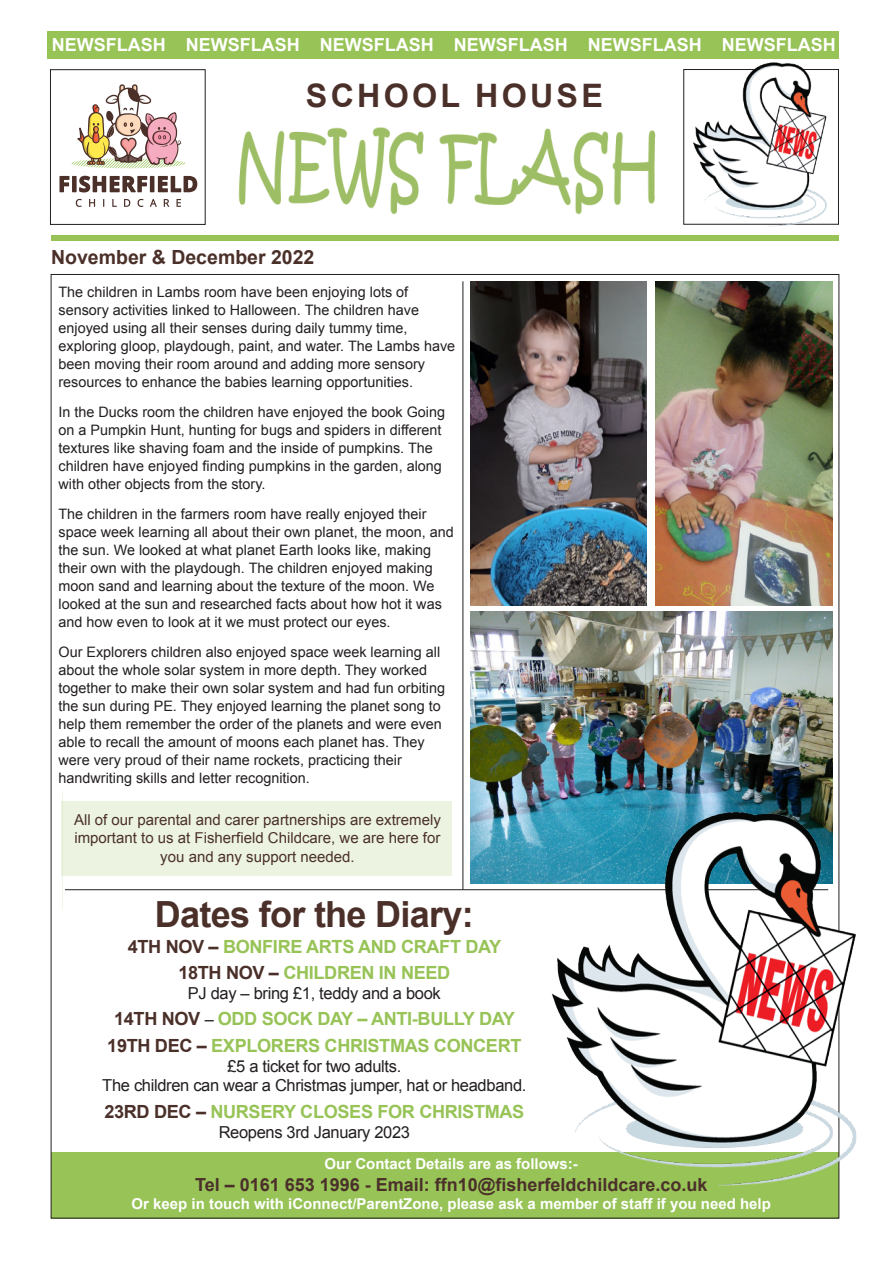
<style>
.page{position:relative;width:893px;height:1263px;background:#fff}
.page>*{position:absolute;margin:0;border:0;box-sizing:border-box;transform-origin:0 0}
.t1{font:700 36px "Arial";letter-spacing:-.02em;color:#4b302a}
.t2{font:700 32.25px "Arial";letter-spacing:.1em;color:#4b302a}
.t3{font:700 19.5px "Arial";color:#4b302a}
.t4{font:700 18.15px/26.4px "Arial";letter-spacing:-.02em;color:#97c357;text-align:center}
.t5{font:700 18px "Arial";color:#fff}
.t6{font:700 18px "Arial";color:#4b302a}
.t7{font:16.5px/19.8px "Arial";letter-spacing:-.02em;color:#231f20;text-align:center}
.t8{font:15px/18.6px "Arial";color:#4b302a;text-align:center}
.t9{font:700 15px "Arial";color:#fff}
.t10{font:14.4px/18px "Arial";color:#231f20}
.s1{color:#4b302a}
.s2{font-weight:400;font-size:16.5px;color:#231f20}
</style>
<div class="page">
<div style="left:61px;top:801px;width:390px;height:75px;background:#ecf4e1"></div>
<img style="left:470px;top:612px;width:362px;height:271px">
<div style="left:51px;top:1152px;width:788px;height:66px;background:#97c357"></div>
<div style="left:51px;top:235px;width:788px;height:6px;background:#97c357"></div>
<div style="left:48px;top:31px;width:791px;height:28px;background:#97c357"></div>
<svg style="left:59px;top:176px;width:10px;height:16px"></svg>
<div style="left:72px;top:176px;width:5px;height:16px;background:#4b302a"></div>
<svg style="left:79px;top:176px;width:68px;height:16px"></svg>
<hr style="left:150px;top:176px;width:4px;height:16px;background:#4b302a">
<svg style="left:158px;top:176px;width:39px;height:16px"></svg>
<svg style="left:76px;top:199px;width:6px;height:8px"></svg>
<svg style="left:89px;top:199px;width:6px;height:8px"></svg>
<svg style="left:112px;top:199px;width:5px;height:8px"></svg>
<svg style="left:124px;top:199px;width:6px;height:8px"></svg>
<svg style="left:138px;top:199px;width:6px;height:8px"></svg>
<svg style="left:150px;top:199px;width:7px;height:8px"></svg>
<svg style="left:164px;top:199px;width:5px;height:8px"></svg>
<svg style="left:176px;top:199px;width:5px;height:8px"></svg>
<svg style="left:71px;top:84px;width:115px;height:84px"></svg>
<div style="left:50px;top:69px;width:156px;height:156px;border:1px solid #231f20"></div>
<div style="left:683px;top:69px;width:156px;height:156px;border:1px solid #231f20"></div>
<img style="left:689px;top:62px;width:143px;height:165px">
<img style="left:238px;top:127px;width:418px;height:88px">
<hr style="left:65px;top:889px;width:763px;height:1px;background:#231f20">
<img style="left:543px;top:793px;width:314px;height:402px">
<hr style="left:463px;top:281px;width:1px;height:609px;background:#231f20">
<img style="left:470px;top:281px;width:177px;height:324px">
<img style="left:656px;top:281px;width:176px;height:324px">
<p class="t5" style="left:52px;top:33px;width:785px">NEWSFLASH NEWSFLASH NEWSFLASH NEWSFLASH NEWSFLASH NEWSFLASH</p>
<h2 class="t2" style="left:306px;top:74px;width:298px">SCHOOL HOUSE</h2>
<h3 class="t3" style="left:51px;top:244px;width:265px">November &amp; December 2022</h3>
<p class="t10" style="left:58px;top:283px;width:398px">The children in Lambs room have been enjoying lots of sensory activities linked to Halloween. The children have enjoyed using all their senses during daily tummy time, exploring gloop, playdough, paint, and water. The Lambs have been moving their room around and adding more sensory resources to enhance the babies learning opportunities.</p>
<p class="t10" style="left:58px;top:403px;width:388px">In the Ducks room the children have enjoyed the book Going on a Pumpkin Hunt, hunting for bugs and spiders in different textures like shaving foam and the inside of pumpkins. The children have enjoyed finding pumpkins in the garden, along with other objects from the story.</p>
<p class="t10" style="left:58px;top:505px;width:397px">The children in the farmers room have really enjoyed their space week learning all about their own planet, the moon, and the sun. We looked at what planet Earth looks like, making their own with the playdough. The children enjoyed making moon sand and learning about the texture of the moon. We looked at the sun and researched facts about how hot it was and how even to look at it we must protect our eyes.</p>
<p class="t10" style="left:58px;top:643px;width:388px">Our Explorers children also enjoyed space week learning all about the whole solar system in more depth. They worked together to make their own solar system and had fun orbiting the sun during PE. They enjoyed learning the planet song to help them remember the order of the planets and were even able to recall the amount of moons each planet has. They were very proud of their name rockets, practicing their handwriting skills and letter recognition.</p>
<p class="t8" style="left:74px;top:810px;width:368px">All of our parental and carer partnerships are extremely important to us at Fisherfield Childcare, we are here for you and any support needed.</p>
<h1 class="t1" style="left:155px;top:890px;width:320px">Dates for the Diary:</h1>
<p class="t4" style="left:128px;top:934px;width:375px"><span class="s1">4TH NOV –</span> BONFIRE ARTS AND CRAFT DAY<br><span class="s1">18TH NOV –</span> CHILDREN IN NEED</p>
<p class="t7" style="left:188px;top:983px;width:254px">PJ day – bring £1, teddy and a book</p>
<p class="t4" style="left:107px;top:1006px;width:416px"><span class="s1">14TH NOV</span> <span class="s2">–</span> ODD SOCK DAY – ANTI-BULLY DAY<br><span class="s1">19TH DEC –</span> EXPLORERS CHRISTMAS CONCERT</p>
<p class="t7" style="left:102px;top:1056px;width:426px">£5 a ticket for two adults.<br>The children can wear a Christmas jumper, hat or headband.</p>
<p class="t4" style="left:104px;top:1099px;width:421px"><span class="s1">23RD DEC –</span> NURSERY CLOSES FOR CHRISTMAS</p>
<p class="t7" style="left:219px;top:1122px;width:193px">Reopens 3rd January 2023</p>
<p class="t9" style="left:325px;top:1154px;width:255px">Our Contact Details are as follows:-</p>
<p class="t6" style="left:195px;top:1173px;width:514px">Tel – 0161 653 1996 - Email: ffn10@fisherfeldchildcare.co.uk</p>
<p class="t9" style="left:132px;top:1194px;width:641px">Or keep in touch with iConnect/ParentZone, please ask a member of staff if you need help</p>
</div>
